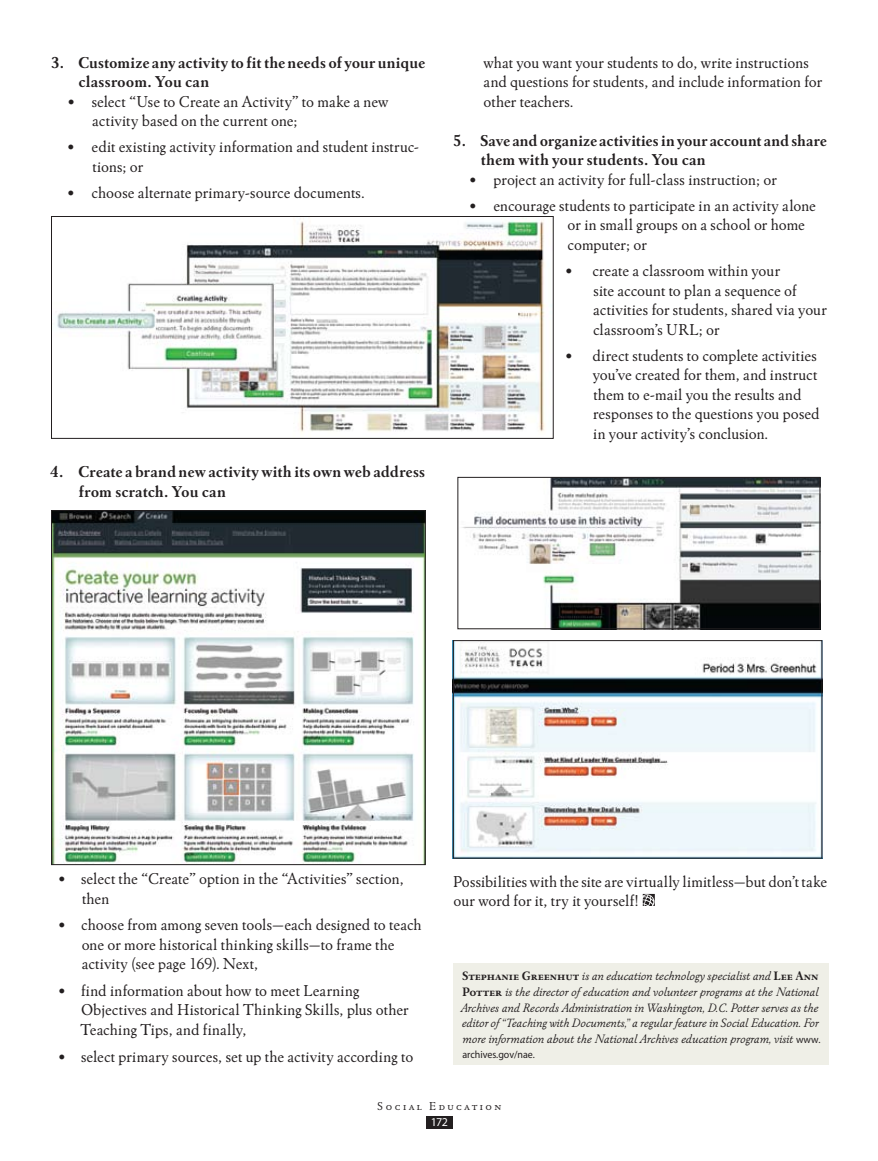
<style>
.page{position:relative;width:878px;height:1161px;background:#fff}
.page>*{position:absolute;margin:0;border:0;box-sizing:border-box;transform-origin:0 0}
.t1{font:16.5px/19.5px "Winchester New ITC";color:#231f20}
.t2{font:700 16.5px/19.5px "Winchester New ITC";letter-spacing:.005em;color:#231f20}
.t3{font:italic 12.75px/15.8px "Winchester New ITC";color:#231f20}
.t4{font:12px "Winchester New ITC Book SC";letter-spacing:.2em;color:#231f20}
.t5{font:12px "Myriad Pro";color:#fff}
.t6{font:10.5px "Myriad Pro";color:#231f20;scale:.95 1}
.s1{font-family:"Winchester New ITC Bold SC";font-style:normal}
.s2{font-family:"Myriad Pro";font-style:normal;font-size:10.5px}
</style>
<div class="page">
<div style="left:426px;top:1117px;width:26px;height:12px;background:#231f20"></div>
<img style="left:57px;top:220px;width:488px;height:213px">
<div style="left:51px;top:216px;width:502px;height:223px;border:1px solid #231f20"></div>
<img style="left:53px;top:512px;width:370px;height:351px">
<div style="left:51px;top:510px;width:374px;height:355px;border:1px solid #231f20"></div>
<img style="left:462px;top:479px;width:356px;height:148px">
<div style="left:457px;top:477px;width:363px;height:152px;border:1px solid #231f20"></div>
<img style="left:455px;top:642px;width:365px;height:215px">
<div style="left:453px;top:640px;width:369px;height:219px;border:1px solid #231f20"></div>
<svg style="left:642px;top:894px;width:12px;height:12px"></svg>
<div style="left:453px;top:963px;width:375px;height:102px;background:#efefe7"></div>
<p class="t2" style="left:79px;top:52px;width:348px;text-indent:-28px">3. Customize any activity to fit the needs of your unique classroom. You can</p>
<p class="t1" style="left:92px;top:91px;width:298px;text-indent:-25px">• select “Use to Create an Activity” to make a new activity based on the current one;</p>
<p class="t1" style="left:92px;top:137px;width:328px;text-indent:-25px">• edit existing activity information and student instruc&shy;tions; or</p>
<p class="t1" style="left:67px;top:183px;width:299px">• choose alternate primary-source documents.</p>
<p class="t2" style="left:79px;top:462px;width:348px;text-indent:-29px">4. Create a brand new activity with its own web address from scratch. You can</p>
<p class="t1" style="left:483px;top:52px;width:340px">what you want your students to do, write instructions and questions for students, and include information for other teachers.</p>
<p class="t2" style="left:480px;top:130px;width:348px;text-indent:-28px">5. Save and organize activities in your account and share them with your students. You can</p>
<p class="t1" style="left:469px;top:169px;width:309px">• project an activity for full-class instruction; or</p>
<p class="t1" style="left:567px;top:195px;width:250px;text-indent:-99px">• encourage students to participate in an activity alone or in small groups on a school or home computer; or</p>
<p class="t1" style="left:593px;top:261px;width:235px;text-indent:-28px">• create a classroom within your<br>site account to plan a sequence of activities for students, shared via your classroom’s URL; or</p>
<p class="t1" style="left:592px;top:345px;width:228px;text-indent:-28px">• direct students to complete activities you’ve created for them, and instruct them to e-mail you the results and responses to the questions you posed in your activity’s conclusion.</p>
<p class="t1" style="left:82px;top:869px;width:323px;text-indent:-24px">• select the “Create” option in the “Activities” section, then</p>
<p class="t1" style="left:82px;top:915px;width:341px;text-indent:-24px">• choose from among seven tools—each designed to teach one or more historical thinking skills—to frame the activity (see page 169). Next,</p>
<p class="t1" style="left:81px;top:980px;width:329px;text-indent:-23px">• find information about how to meet Learning<br>Objectives and Historical Thinking Skills, plus other<br>Teaching Tips, and finally,</p>
<p class="t1" style="left:58px;top:1047px;width:357px">• select primary sources, set up the activity according to</p>
<p class="t1" style="left:453px;top:871px;width:375px">Possibilities with the site are virtually limitless—but don’t take our word for it, try it yourself!</p>
<p class="t3" style="left:460px;top:968px;width:361px"><span class="s1">Stephanie Greenhut</span> is an education technology specialist and <span class="s1">Lee Ann Potter</span> is the director of education and volunteer programs at the National Archives and Records Administration in Washington, D.C. Potter serves as the editor of “Teaching with Documents,” a regular feature in Social Education. For more information about the National Archives education program, visit <span class="s2">www.</span></p>
<p class="t6" style="left:462px;top:1049px;width:78px">archives.gov/nae.</p>
<p class="t4" style="left:377px;top:1098px;width:125px">Social Education</p>
<p class="t5" style="left:431px;top:1116px;width:19px">172</p>
</div>
